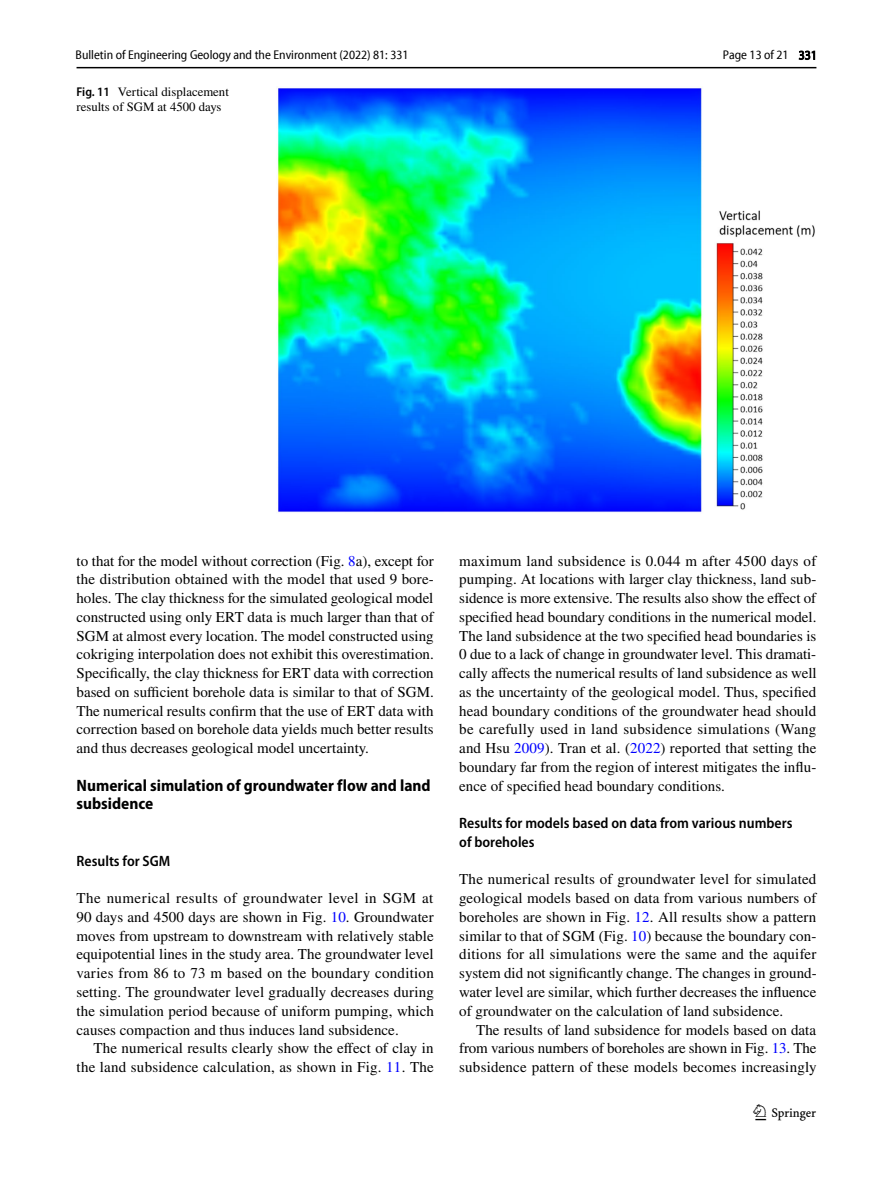
<style>
.page{position:relative;width:893px;height:1187px;background:#fff}
.page>*{position:absolute;margin:0;border:0;box-sizing:border-box;transform-origin:0 0}
.t1{font:22.5px "Springnew Regular 3";color:#000}
.t2{font:700 semi-condensed 16.5px/18.8px "Myriad Pro";color:#000}
.t3{font:15px/18.8px "STIX";letter-spacing:.005em;color:#000;text-align:justify}
.t4{font:600 semi-condensed 15px/18.8px "Myriad Pro";color:#000}
.t5{font:semi-condensed 12.75px "Myriad Pro Unic";color:#000}
.t6{font:12.75px/15px "STIX";color:#000}
.s1{font-family:"Myriad Pro";font-weight:600;font-stretch:semi-condensed}
.s2{color:#00f}
</style>
<div class="page">
<hr style="left:77px;top:67px;width:739px;height:1px;background:#000">
<img style="left:277px;top:88px;width:538px;height:425px">
<p class="t5" style="left:76px;top:50px;width:334px">Bulletin of Engineering Geology and the Environment (2022) 81: 331</p>
<p class="t5" style="left:723px;top:50px;width:96px">Page 13 of 21 331</p>
<p class="t6" style="left:77px;top:85px;width:154px"><span class="s1">Fig. 11</span> Vertical displacement results of SGM at 4500 days</p>
<p class="t3" style="left:77px;top:552px;width:359px">to that for the model without correction (Fig. <span class="s2">8</span>a), except for the distribution obtained with the model that used 9 bore&shy;holes. The clay thickness for the simulated geological model constructed using only ERT data is much larger than that of SGM at almost every location. The model constructed using cokriging interpolation does not exhibit this overestimation.<br>Specifically, the clay thickness for ERT data with correction based on sufficient borehole data is similar to that of SGM.<br>The numerical results confirm that the use of ERT data with correction based on borehole data yields much better results and thus decreases geological model uncertainty.</p>
<p class="t2" style="left:77px;top:775px;width:356px">Numerical simulation of groundwater flow and land subsidence</p>
<p class="t4" style="left:77px;top:851px;width:95px">Results for SGM</p>
<p class="t3" style="left:77px;top:889px;width:359px">The numerical results of groundwater level in SGM at 90 days and 4500 days are shown in Fig. <span class="s2">10</span>. Groundwater moves from upstream to downstream with relatively stable equipotential lines in the study area. The groundwater level varies from 86 to 73 m based on the boundary condition setting. The groundwater level gradually decreases during the simulation period because of uniform pumping, which causes compaction and thus induces land subsidence.</p>
<p class="t3" style="left:77px;top:1039px;width:359px;text-align:right">The numerical results clearly show the effect of clay in the land subsidence calculation, as shown in Fig. <span class="s2">11</span>. The</p>
<p class="t3" style="left:459px;top:552px;width:359px">maximum land subsidence is 0.044 m after 4500 days of pumping. At locations with larger clay thickness, land sub&shy;sidence is more extensive. The results also show the effect of specified head boundary conditions in the numerical model.<br>The land subsidence at the two specified head boundaries is 0 due to a lack of change in groundwater level. This dramati&shy;cally affects the numerical results of land subsidence as well as the uncertainty of the geological model. Thus, specified head boundary conditions of the groundwater head should be carefully used in land subsidence simulations (Wang and Hsu <span class="s2">2009</span>). Tran et al. (<span class="s2">2022</span>) reported that setting the boundary far from the region of interest mitigates the influ&shy;ence of specified head boundary conditions.</p>
<p class="t4" style="left:459px;top:814px;width:335px">Results for models based on data from various numbers of boreholes</p>
<p class="t3" style="left:459px;top:871px;width:359px">The numerical results of groundwater level for simulated geological models based on data from various numbers of boreholes are shown in Fig. <span class="s2">12</span>. All results show a pattern similar to that of SGM (Fig. <span class="s2">10</span>) because the boundary con&shy;ditions for all simulations were the same and the aquifer system did not significantly change. The changes in ground&shy;water level are similar, which further decreases the influence of groundwater on the calculation of land subsidence.</p>
<p class="t3" style="left:459px;top:1021px;width:359px;text-indent:17px">The results of land subsidence for models based on data from various numbers of boreholes are shown in Fig. <span class="s2">13</span>. The subsidence pattern of these models becomes increasingly</p>
<h1 class="t1" style="left:755px;top:1104px;width:62px">1 3</h1>
</div>
